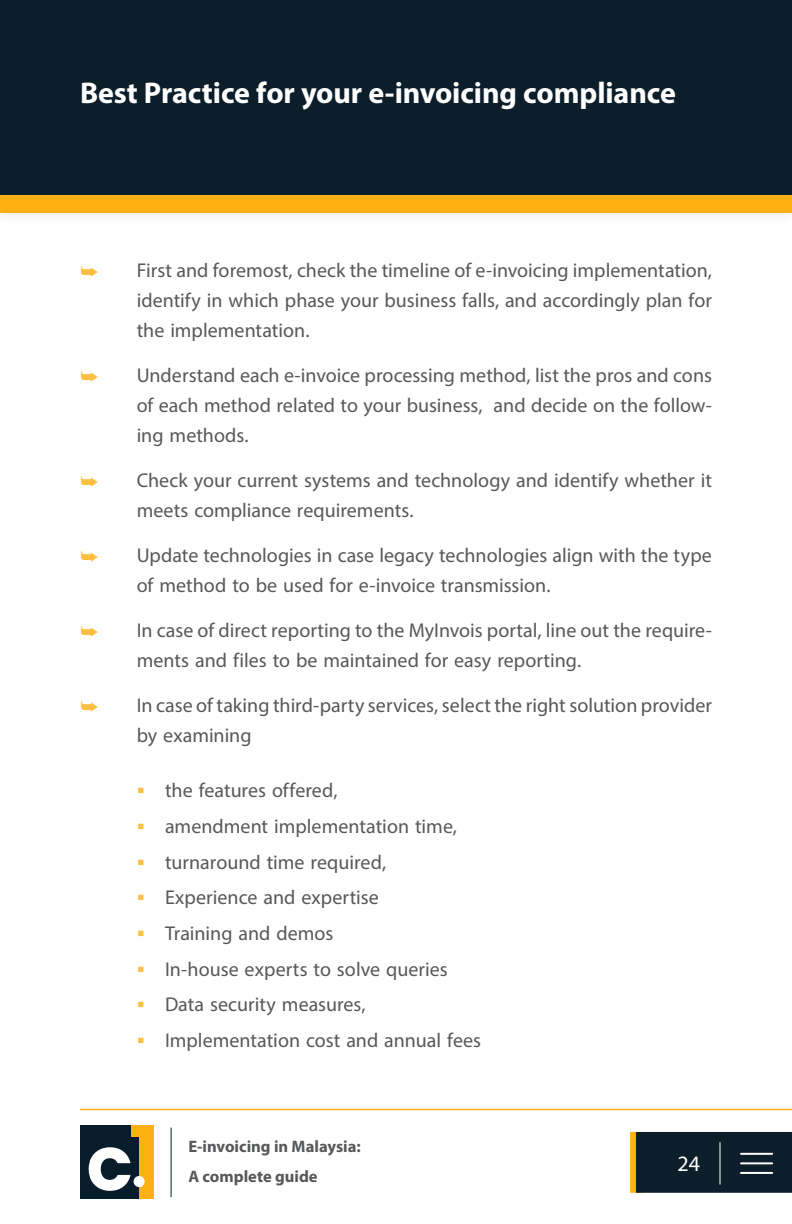
<style>
.page{position:relative;width:792px;height:1224px;background:#fff}
.page>*{position:absolute;margin:0;border:0;box-sizing:border-box;transform-origin:0 0}
.Headings{font:700 30px "Myriad Pro";letter-spacing:-.005em;color:#fff}
.t1{font:22px "Myriad Pro";color:#fff}
.t2{font:20px/30px "Myriad Pro";color:#57585a}
.t3{font:700 16.6px/30px "Myriad Pro";color:#57585a}
</style>
<div class="page">
<hr style="left:80px;top:1109px;width:712px;height:1px;background:#ffb012">
<div style="left:630px;top:1132px;width:12px;height:61px;background:#ffb012"></div>
<div style="left:636px;top:1132px;width:156px;height:61px;background:#0d1e2b"></div>
<hr style="left:720px;top:1142px;width:1px;height:42px;background:#fff">
<hr style="left:741px;top:1153px;width:31px;height:2px;background:#fff">
<hr style="left:741px;top:1162px;width:31px;height:2px;background:#fff">
<hr style="left:741px;top:1172px;width:31px;height:2px;background:#fff">
<hr style="left:171px;top:1128px;width:1px;height:69px;background:#0d1e2b">
<div style="left:80px;top:1125px;width:59px;height:74px;background:#071d2b"></div>
<svg style="left:89px;top:1147px;width:41px;height:44px"></svg>
<div style="left:139px;top:1125px;width:15px;height:74px;background:#ffb012"></div>
<div style="left:131px;top:1125px;width:23px;height:11px;background:#ffb012"></div>
<div style="left:134px;top:1176px;width:11px;height:11px;background:#fff;border-radius:50%"></div>
<div style="left:0;top:0;width:792px;height:213px;background:#0d1e2b"></div>
<div style="left:0;top:184px;width:792px;height:41px;background:#0d1e2b;opacity:.15"></div>
<div style="left:0;top:196px;width:792px;height:17px;background:#ffb012"></div>
<p class="Headings" style="left:80px;top:73px;width:598px">Best Practice for your e-invoicing compliance</p>
<p class="t2" style="left:137px;top:255px;width:577px;text-align:justify">First and foremost, check the timeline of e-invoicing implementation, identify in which phase your business falls, and accordingly plan for the implementation.</p>
<p class="t2" style="left:137px;top:360px;width:577px;text-align:justify">Understand each e-invoice processing method, list the pros and cons of each method related to your business, and decide on the follow&shy;ing methods.</p>
<p class="t2" style="left:137px;top:465px;width:577px">Check your current systems and technology and identify whether it meets compliance requirements.</p>
<p class="t2" style="left:137px;top:540px;width:577px">Update technologies in case legacy technologies align with the type of method to be used for e-invoice transmission.</p>
<p class="t2" style="left:137px;top:615px;width:577px">In case of direct reporting to the MyInvois portal, line out the require&shy;ments and files to be maintained for easy reporting.</p>
<p class="t2" style="left:137px;top:690px;width:577px">In case of taking third-party services, select the right solution provider by examining</p>
<p class="t2" style="left:165px;top:775px;width:174px">the features offered,</p>
<p class="t2" style="left:165px;top:811px;width:293px">amendment implementation time,</p>
<p class="t2" style="left:165px;top:847px;width:223px">turnaround time required,</p>
<p class="t2" style="left:165px;top:882px;width:215px">Experience and expertise</p>
<p class="t2" style="left:165px;top:918px;width:170px">Training and demos</p>
<p class="t2" style="left:165px;top:954px;width:284px">In-house experts to solve queries</p>
<p class="t2" style="left:165px;top:989px;width:202px">Data security measures,</p>
<p class="t2" style="left:165px;top:1025px;width:318px">Implementation cost and annual fees</p>
<p class="t3" style="left:188px;top:1131px;width:174px">E-invoicing in Malaysia:<br>A complete guide</p>
<p class="t1" style="left:677px;top:1150px;width:24px">24</p>
</div>
